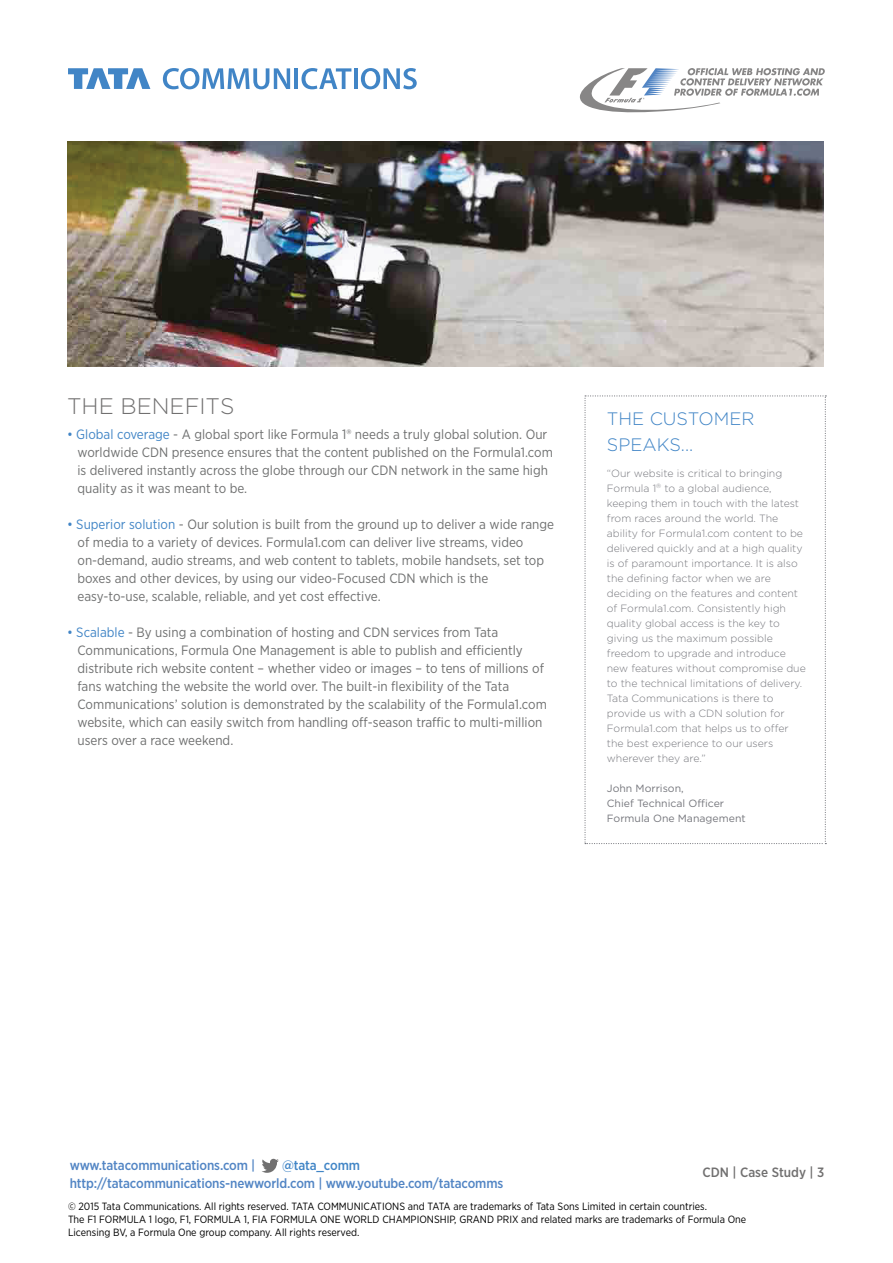
<style>
.page{position:relative;width:893px;height:1263px;background:#fff}
.page>*{position:absolute;margin:0;border:0;box-sizing:border-box;transform-origin:0 0}
.t1{font:300 22.5px "Gotham";color:#717070}
.t2{font:300 18px/25.5px "Gotham";color:#4185c6}
.t3{font:13.5px/18px "Gotham Narrow";color:#6f7070}
.t4{font:500 13.5px "Gotham Narrow";letter-spacing:-.01em;color:#5285c4}
.t5{font:500 13.5px "Gotham Narrow";color:#717070}
.t6{font:500 13.5px "Gotham Narrow";letter-spacing:-.01em;color:#4185c6}
.t7{font:300 10.5px/15px "Gotham";color:#76777d}
.t8{font:10.5px/12.6px "Gotham Narrow";color:#010101}
.t9{font:10.5px/15px "Gotham";color:#76777d}
.s1{color:#4185c6}
</style>
<div class="page">
<svg style="left:584px;top:395px;width:242px;height:449px"></svg>
<img style="left:68px;top:141px;width:755px;height:226px">
<svg style="left:579px;top:68px;width:246px;height:45px"></svg>
<svg style="left:163px;top:68px;width:127px;height:21px"></svg>
<hr style="left:294px;top:68px;width:4px;height:21px;background:#4185c6">
<svg style="left:301px;top:68px;width:50px;height:21px"></svg>
<hr style="left:354px;top:68px;width:4px;height:21px;background:#4185c6">
<svg style="left:361px;top:68px;width:56px;height:21px"></svg>
<svg style="left:68px;top:68px;width:82px;height:21px"></svg>
<svg style="left:262px;top:1159px;width:17px;height:14px"></svg>
<h1 class="t1" style="left:67px;top:394px;width:169px">THE BENEFITS</h1>
<p class="t3" style="left:78px;top:425px;width:477px;text-indent:-11px"><span class="s1">• Global coverage</span> - A global sport like Formula 1® needs a truly global solution. Our worldwide CDN presence ensures that the content published on the Formula1.com is delivered instantly across the globe through our CDN network in the same high quality as it was meant to be.</p>
<p class="t3" style="left:78px;top:515px;width:478px;text-indent:-11px"><span class="s1">• Superior solution</span> - Our solution is built from the ground up to deliver a wide range of media to a variety of devices. Formula1.com can deliver live streams, video on-demand, audio streams, and web content to tablets, mobile handsets, set top boxes and other devices, by using our video-Focused CDN which is the easy-to-use, scalable, reliable, and yet cost effective.</p>
<p class="t3" style="left:78px;top:623px;width:471px;text-indent:-11px"><span class="s1">• Scalable</span> - By using a combination of hosting and CDN services from Tata Communications, Formula One Management is able to publish and efficiently distribute rich website content – whether video or images – to tens of millions of fans watching the website the world over. The built-in flexibility of the Tata Communications’ solution is demonstrated by the scalability of the Formula1.com website, which can easily switch from handling off-season traffic to multi-million users over a race weekend.</p>
<h2 class="t2" style="left:607px;top:406px;width:149px">THE CUSTOMER<br>SPEAKS...</h2>
<p class="t7" style="left:607px;top:465px;width:200px">“Our website is critical to bringing Formula 1<sup>®</sup> to a global audience, keeping them in touch with the latest from races around the world. The ability for Formula1.com content to be delivered quickly and at a high quality is of paramount importance. It is also the defining factor when we are deciding on the features and content of Formula1.com. Consistently high quality global access is the key to giving us the maximum possible freedom to upgrade and introduce new features without compromise due to the technical limitations of delivery.<br>Tata Communications is there to provide us with a CDN solution for Formula1.com that helps us to offer the best experience to our users wherever they are.”</p>
<p class="t9" style="left:607px;top:780px;width:140px">John Morrison,<br>Chief Technical Officer<br>Formula One Management</p>
<p class="t4" style="left:70px;top:1156px;width:187px">www.tatacommunications.com |</p>
<p class="t6" style="left:282px;top:1156px;width:80px">@tata_comm</p>
<p class="t4" style="left:70px;top:1174px;width:435px">http://tatacommunications-newworld.com | www.youtube.com/tatacomms</p>
<p class="t5" style="left:702px;top:1164px;width:123px">CDN | Case Study | 3</p>
<p class="t8" style="left:68px;top:1213px;width:680px">The F1 FORMULA 1 logo, F1, FORMULA 1, FIA FORMULA ONE WORLD CHAMPIONSHIP, GRAND PRIX and related marks are trademarks of Formula One<br>Licensing BV, a Formula One group company. All rights reserved.</p>
<p class="t8" style="left:68px;top:1200px;width:641px">© 2015 Tata Communications. All rights reserved. TATA COMMUNICATIONS and TATA are trademarks of Tata Sons Limited in certain countries.</p>
</div>
